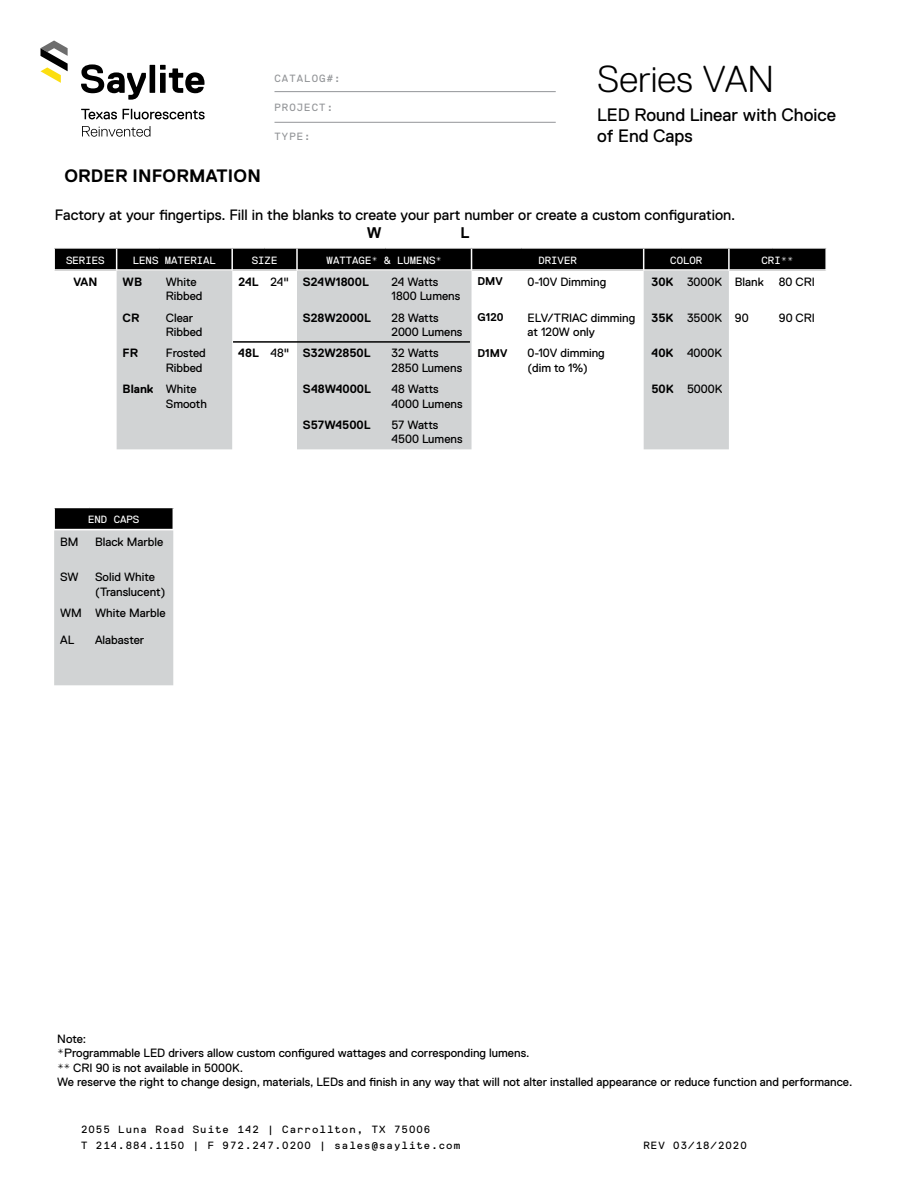
<style>
.page{position:relative;width:918px;height:1188px;background:#fff}
.page>*{position:absolute;margin:0;border:0;box-sizing:border-box;transform-origin:0 0}
.t1{font:300 37.5px "Replica Std";color:#000}
.t2{font:18px/21.6px "Replica Std";color:#000}
.t3{font:700 18px "Replica Std";letter-spacing:.01em;color:#000}
.t4{font:15px "Replica Std";color:#000}
.t5{font:700 15px "Arial";color:#000}
.t6{font:12px/14.4px "Replica Std";color:#000}
.t7{font:700 12px "Replica Std";color:#000}
.t8{font:700 11.25px "Replica Std";color:#000}
.t9{font:10.5px/16.5px "Replica Mono Std";letter-spacing:.1em;color:#000}
.t10{font:10.5px "Replica Mono Std";color:#fff}
.t11{font:10.5px "Replica Mono Std";letter-spacing:.1em;color:#939598}
.s1{font-weight:400}
.s2{font-weight:700}
</style>
<div class="page">
<svg style="left:81px;top:64px;width:124px;height:36px"></svg>
<svg style="left:40px;top:40px;width:28px;height:43px"></svg>
<svg style="left:81px;top:109px;width:36px;height:10px"></svg>
<svg style="left:123px;top:109px;width:82px;height:10px"></svg>
<svg style="left:82px;top:126px;width:68px;height:11px"></svg>
<hr style="left:274px;top:122px;width:282px;height:1px;background:#939598">
<hr style="left:274px;top:91px;width:282px;height:1px;background:#939598">
<svg style="left:117px;top:271px;width:612px;height:178px;fill:#d1d3d4"></svg>
<div style="left:54px;top:248px;width:772px;height:21px;background:#000"></div>
<hr style="left:233px;top:341px;width:237px;height:2px;background:#000">
<svg style="left:54px;top:507px;width:120px;height:178px;background:#babcbd"></svg>
<hr style="left:40px;top:529px;width:144px;height:1px;background:#fff">
<h2 class="t3" style="left:64px;top:166px;width:198px">ORDER INFORMATION</h2>
<p class="t11" style="left:274px;top:72px;width:68px">CATALOG#:</p>
<h1 class="t1" style="left:597px;top:59px;width:178px">Series VAN</h1>
<h2 class="t2" style="left:597px;top:104px;width:241px">LED Round Linear with Choice of End Caps</h2>
<p class="t11" style="left:274px;top:102px;width:60px">PROJECT:</p>
<p class="t11" style="left:274px;top:130px;width:38px">TYPE:</p>
<p class="t4" style="left:55px;top:206px;width:682px">Factory at your fingertips. Fill in the blanks to create your part number or create a custom configuration.</p>
<p class="t10" style="left:66px;top:254px;width:40px">SERIES</p>
<p class="t10" style="left:133px;top:254px;width:85px">LENS MATERIAL</p>
<p class="t10" style="left:252px;top:254px;width:27px">SIZE</p>
<p class="t10" style="left:327px;top:254px;width:117px">WATTAGE* &amp; LUMENS*</p>
<p class="t10" style="left:538px;top:254px;width:40px">DRIVER</p>
<p class="t10" style="left:670px;top:254px;width:34px">COLOR</p>
<p class="t10" style="left:762px;top:254px;width:34px">CRI**</p>
<p class="t7" style="left:73px;top:275px;width:26px">VAN</p>
<p class="t7" style="left:123px;top:275px;width:21px">WB</p>
<p class="t6" style="left:166px;top:275px;width:38px">White<br>Ribbed</p>
<p class="t7" style="left:238px;top:275px;width:132px">24L <span class="s1">24"</span> S24W1800L</p>
<p class="t6" style="left:392px;top:275px;width:70px">24 Watts<br>1800 Lumens</p>
<p class="t8" style="left:478px;top:275px;width:27px">DMV</p>
<p class="t6" style="left:528px;top:275px;width:80px">0-10V Dimming</p>
<p class="t6" style="left:652px;top:275px;width:114px"><span class="s2">30K</span> 3000K Blank</p>
<p class="t6" style="left:779px;top:275px;width:37px">80 CRI</p>
<p class="t7" style="left:123px;top:311px;width:18px">CR</p>
<p class="t6" style="left:166px;top:310px;width:38px">Clear<br>Ribbed</p>
<p class="t7" style="left:303px;top:311px;width:69px">S28W2000L</p>
<p class="t6" style="left:392px;top:310px;width:72px">28 Watts<br>2000 Lumens</p>
<p class="t8" style="left:478px;top:311px;width:27px">G120</p>
<p class="t6" style="left:528px;top:310px;width:109px">ELV/TRIAC dimming at 120W only</p>
<p class="t6" style="left:652px;top:310px;width:99px"><span class="s2">35K</span> 3500K 90</p>
<p class="t6" style="left:779px;top:310px;width:38px">90 CRI</p>
<p class="t7" style="left:123px;top:347px;width:17px">FR</p>
<p class="t6" style="left:166px;top:346px;width:42px">Frosted<br>Ribbed</p>
<p class="t7" style="left:238px;top:347px;width:134px">48L <span class="s1">48"</span> S32W2850L</p>
<p class="t6" style="left:392px;top:346px;width:72px">32 Watts<br>2850 Lumens</p>
<p class="t8" style="left:478px;top:347px;width:31px">D1MV</p>
<p class="t6" style="left:528px;top:346px;width:79px">0-10V dimming (dim to 1%)</p>
<p class="t6" style="left:652px;top:346px;width:72px"><span class="s2">40K</span> 4000K</p>
<p class="t6" style="left:166px;top:382px;width:43px;text-indent:-43px"><span class="s2">Blank</span> White<br>Smooth</p>
<p class="t7" style="left:303px;top:382px;width:69px">S48W4000L</p>
<p class="t6" style="left:392px;top:382px;width:73px">48 Watts<br>4000 Lumens</p>
<p class="t6" style="left:651px;top:382px;width:72px"><span class="s2">50K</span> 5000K</p>
<p class="t7" style="left:303px;top:418px;width:69px">S57W4500L</p>
<p class="t6" style="left:392px;top:418px;width:73px">57 Watts<br>4500 Lumens</p>
<p class="t5" style="left:367px;top:222px;width:16px">W</p>
<p class="t5" style="left:461px;top:222px;width:11px">L</p>
<p class="t10" style="left:88px;top:514px;width:53px">END CAPS</p>
<p class="t6" style="left:60px;top:534px;width:20px">BM</p>
<p class="t6" style="left:95px;top:534px;width:70px">Black Marble</p>
<p class="t6" style="left:60px;top:570px;width:20px">SW</p>
<p class="t6" style="left:95px;top:570px;width:72px">Solid White (Translucent)</p>
<p class="t6" style="left:60px;top:606px;width:107px">WM White Marble</p>
<p class="t6" style="left:60px;top:633px;width:16px">AL</p>
<p class="t6" style="left:95px;top:633px;width:51px">Alabaster</p>
<p class="t6" style="left:57px;top:1032px;width:797px">Note:<br>*Programmable LED drivers allow custom configured wattages and corresponding lumens.<br>** CRI 90 is not available in 5000K.<br>We reserve the right to change design, materials, LEDs and finish in any way that will not alter installed appearance or reduce function and performance.</p>
<p class="t9" style="left:81px;top:1121px;width:381px">2055 Luna Road Suite 142 | Carrollton, TX 75006<br>T 214.884.1150 | F 972.247.0200 | sales@saylite.com</p>
<p class="t9" style="left:644px;top:1137px;width:105px">REV 03/18/2020</p>
</div>
